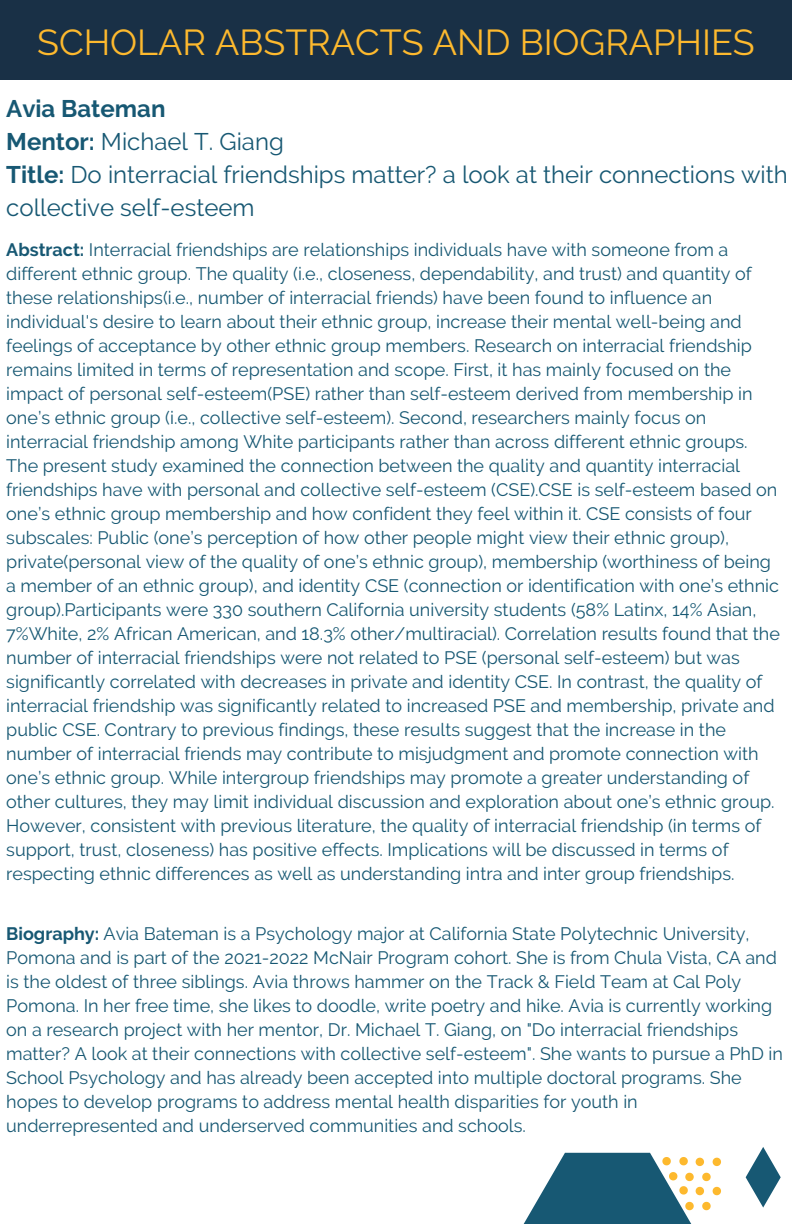
<style>
.page{position:relative;width:792px;height:1224px;background:#fff}
.page>*{position:absolute;margin:0;border:0;box-sizing:border-box;transform-origin:0 0}
.t1{font:36px "Raleway";color:#fdb92e}
.t2{font:24px/33px "Raleway";color:#175873}
.t3{font:18px/24px "Raleway";color:#175873}
.s1{font-weight:700}
</style>
<div class="page">
<div style="left:0;top:0;width:792px;height:80px;background:#193046"></div>
<svg style="left:523px;top:1153px;width:198px;height:71px"></svg>
<svg style="left:746px;top:1147px;width:35px;height:61px"></svg>
<h1 class="t1" style="left:37px;top:21px;width:719px">SCHOLAR ABSTRACTS AND BIOGRAPHIES</h1>
<h2 class="t2" style="left:6px;top:92px;width:783px"><span class="s1">Avia Bateman<br>Mentor:</span> Michael T. Giang<br><span class="s1">Title:</span> Do interracial friendships matter? a look at their connections with collective self-esteem</h2>
<p class="t3" style="left:6px;top:238px;width:775px"><span class="s1">Abstract:</span> Interracial friendships are relationships individuals have with someone from a different ethnic group. The quality (i.e., closeness, dependability, and trust) and quantity of these relationships(i.e., number of interracial friends) have been found to influence an individual's desire to learn about their ethnic group, increase their mental well-being and feelings of acceptance by other ethnic group members. Research on interracial friendship remains limited in terms of representation and scope. First, it has mainly focused on the impact of personal self-esteem(PSE) rather than self-esteem derived from membership in one’s ethnic group (i.e., collective self-esteem). Second, researchers mainly focus on interracial friendship among White participants rather than across different ethnic groups.<br>The present study examined the connection between the quality and quantity interracial friendships have with personal and collective self-esteem (CSE).CSE is self-esteem based on one’s ethnic group membership and how confident they feel within it. CSE consists of four subscales: Public (one’s perception of how other people might view their ethnic group), private(personal view of the quality of one’s ethnic group), membership (worthiness of being a member of an ethnic group), and identity CSE (connection or identification with one’s ethnic group).Participants were 330 southern California university students (58% Latinx, 14% Asian, 7%White, 2% African American, and 18.3% other/multiracial). Correlation results found that the number of interracial friendships were not related to PSE (personal self-esteem) but was significantly correlated with decreases in private and identity CSE. In contrast, the quality of interracial friendship was significantly related to increased PSE and membership, private and public CSE. Contrary to previous findings, these results suggest that the increase in the number of interracial friends may contribute to misjudgment and promote connection with one’s ethnic group. While intergroup friendships may promote a greater understanding of other cultures, they may limit individual discussion and exploration about one’s ethnic group.<br>However, consistent with previous literature, the quality of interracial friendship (in terms of support, trust, closeness) has positive effects. Implications will be discussed in terms of respecting ethnic differences as well as understanding intra and inter group friendships.</p>
<p class="t3" style="left:6px;top:921px;width:778px"><span class="s1">Biography:</span> Avia Bateman is a Psychology major at California State Polytechnic University, Pomona and is part of the 2021-2022 McNair Program cohort. She is from Chula Vista, CA and is the oldest of three siblings. Avia throws hammer on the Track &amp; Field Team at Cal Poly Pomona. In her free time, she likes to doodle, write poetry and hike. Avia is currently working on a research project with her mentor, Dr. Michael T. Giang, on "Do interracial friendships matter? A look at their connections with collective self-esteem". She wants to pursue a PhD in School Psychology and has already been accepted into multiple doctoral programs. She hopes to develop programs to address mental health disparities for youth in underrepresented and underserved communities and schools.</p>
</div>
